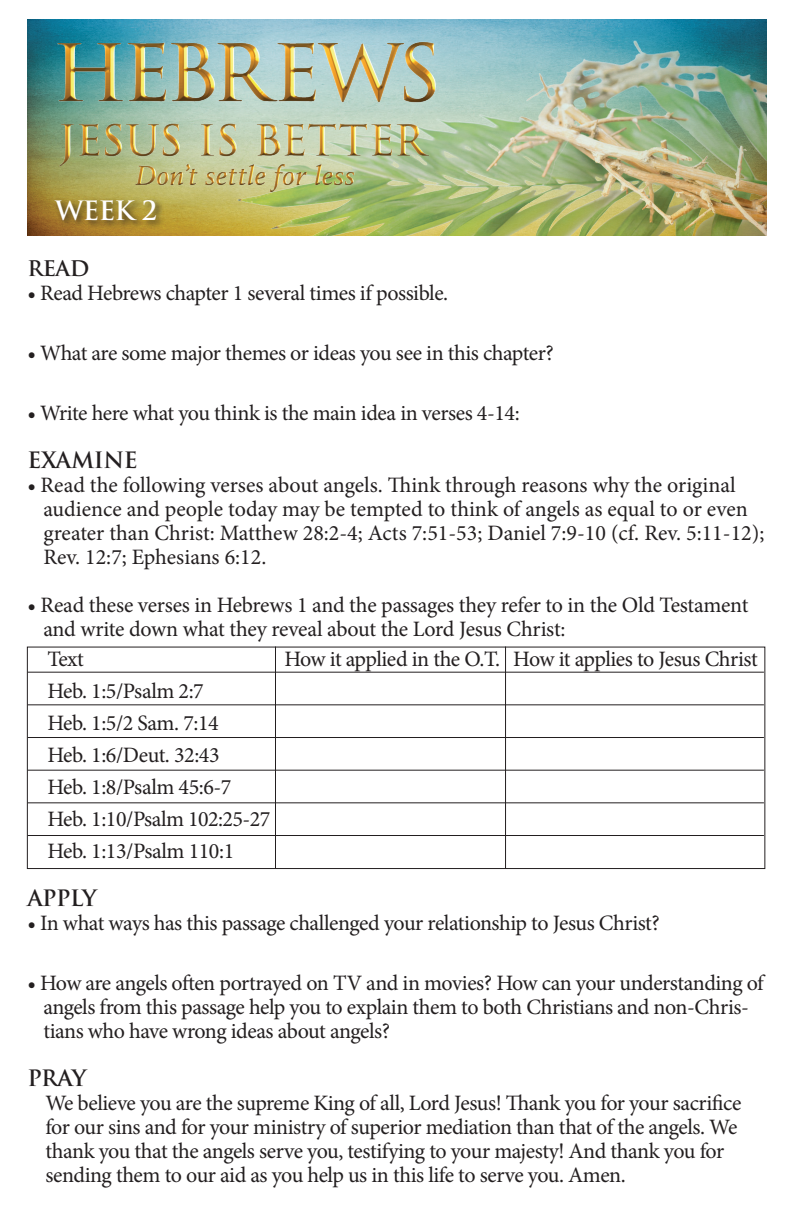
<style>
.page{position:relative;width:792px;height:1224px;background:#fff}
.page>*{position:absolute;margin:0;border:0;box-sizing:border-box;transform-origin:0 0}
.t1{font:700 26px "Trajan Pro";color:#fff}
.t2{font:22px/24px "Minion Pro";letter-spacing:-.02em;color:#231f20}
.t3{font:22px/24px "Minion Pro";color:#231f20}
.t4{font:700 22px "Trajan Pro";letter-spacing:-.02em;color:#231f20}
.t5{font:700 21px "Trajan Pro";color:#231f20}
</style>
<div class="page">
<img style="left:27px;top:19px;width:739px;height:216px">
<img style="left:232px;top:21px;width:534px;height:214px">
<img style="left:55px;top:38px;width:383px;height:68px">
<img style="left:55px;top:118px;width:376px;height:79px">
<div style="left:53px;top:196px;width:112px;height:34px;background:#231f20;opacity:.75"></div>
<div style="left:27px;top:647px;width:738px;height:222px;border:1px solid #231f20"></div>
<hr style="left:28px;top:672px;width:736px;height:1px;background:#231f20">
<hr style="left:28px;top:704px;width:736px;height:1px;background:#231f20">
<hr style="left:28px;top:737px;width:736px;height:1px;background:#231f20">
<hr style="left:28px;top:770px;width:736px;height:1px;background:#231f20">
<hr style="left:28px;top:802px;width:736px;height:1px;background:#231f20">
<hr style="left:28px;top:835px;width:736px;height:1px;background:#231f20">
<hr style="left:275px;top:647px;width:1px;height:221px;background:#231f20">
<hr style="left:505px;top:647px;width:1px;height:221px;background:#231f20">
<p class="t1" style="left:55px;top:194px;width:103px">WEEK 2</p>
<p class="t5" style="left:27px;top:256px;width:64px">READ</p>
<p class="t2" style="left:27px;top:281px;width:422px">• Read Hebrews chapter 1 several times if possible.</p>
<p class="t2" style="left:27px;top:341px;width:528px">• What are some major themes or ideas you see in this chapter?</p>
<p class="t2" style="left:27px;top:401px;width:494px">• Write here what you think is the main idea in verses 4-14:</p>
<p class="t4" style="left:27px;top:447px;width:112px">EXAMINE</p>
<p class="t3" style="left:43px;top:473px;width:723px;text-indent:-16px">• Read the following verses about angels. Think through reasons why the original audience and people today may be tempted to think of angels as equal to or even greater than Christ: Matthew 28:2-4; Acts 7:51-53; Daniel 7:9-10 (cf. Rev. 5:11-12); Rev. 12:7; Ephesians 6:12.</p>
<p class="t2" style="left:43px;top:593px;width:707px;text-indent:-16px">• Read these verses in Hebrews 1 and the passages they refer to in the Old Testament and write down what they reveal about the Lord Jesus Christ:</p>
<p class="t2" style="left:47px;top:647px;width:38px">Text</p>
<p class="t2" style="left:284px;top:647px;width:475px">How it applied in the O.T. How it applies to Jesus Christ</p>
<p class="t2" style="left:47px;top:675px;width:225px;line-height:32px">Heb. 1:5/Psalm 2:7<br>Heb. 1:5/2 Sam. 7:14<br>Heb. 1:6/Deut. 32:43<br>Heb. 1:8/Psalm 45:6-7<br>Heb. 1:10/Psalm 102:25-27<br>Heb. 1:13/Psalm 110:1</p>
<p class="t4" style="left:27px;top:885px;width:71px">APPLY</p>
<p class="t2" style="left:27px;top:912px;width:634px">• In what ways has this passage challenged your relationship to Jesus Christ?</p>
<p class="t2" style="left:43px;top:972px;width:722px;text-indent:-16px">• How are angels often portrayed on TV and in movies? How can your understanding of angels from this passage help you to explain them to both Christians and non-Chris&shy;tians who have wrong ideas about angels?</p>
<p class="t4" style="left:27px;top:1065px;width:61px">PRAY</p>
<p class="t2" style="left:45px;top:1092px;width:698px">We believe you are the supreme King of all, Lord Jesus! Thank you for your sacrifice for our sins and for your ministry of superior mediation than that of the angels. We thank you that the angels serve you, testifying to your majesty! And thank you for sending them to our aid as you help us in this life to serve you. Amen.</p>
</div>
